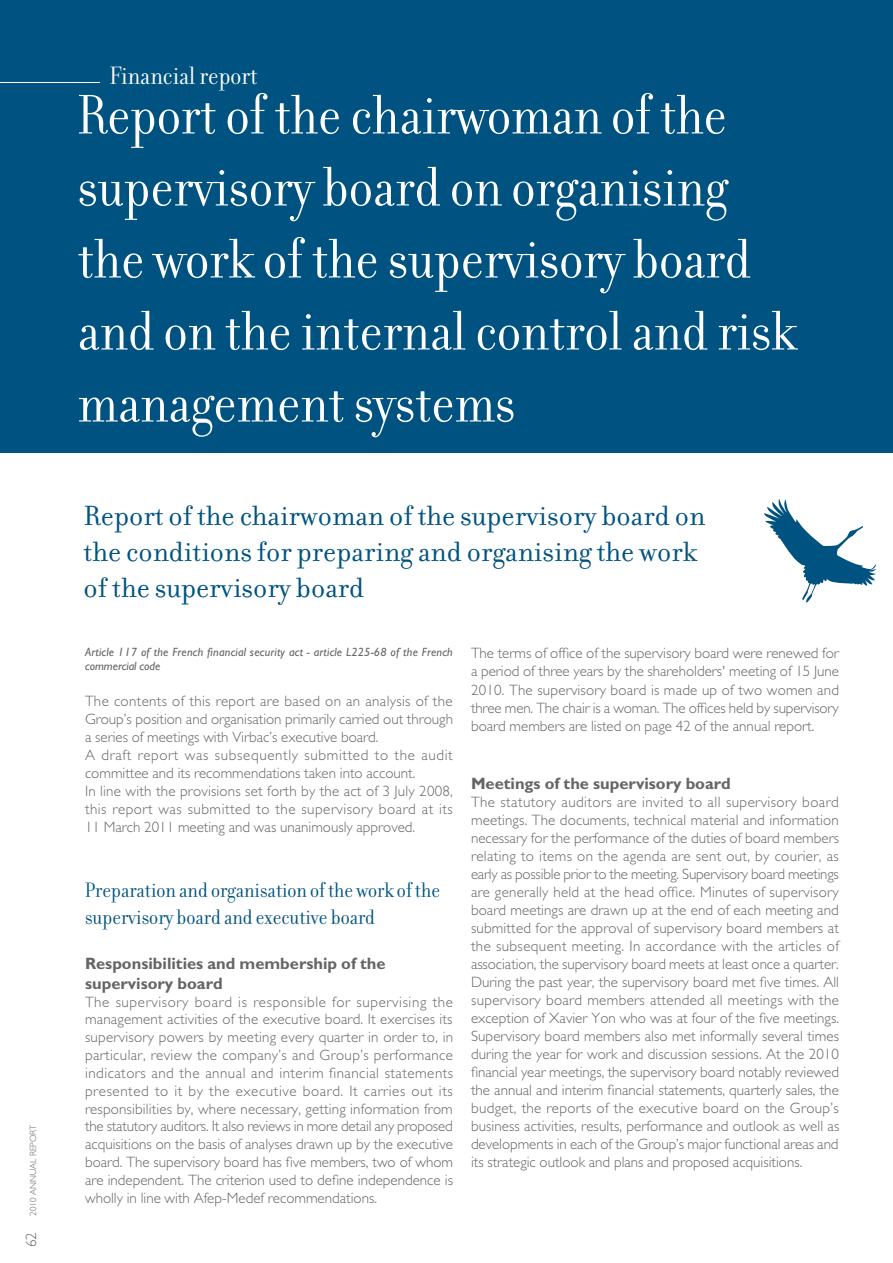
<style>
.page{position:relative;width:893px;height:1263px;background:#fff}
.page>*{position:absolute;margin:0;border:0;box-sizing:border-box;transform-origin:0 0}
.t1{font:60px/72px "Filosofia Grand";color:#fff}
.t2{font:30px/36px "Filosofia";color:#005380}
.t3{font:27px "Filosofia Grand";color:#fff}
.t4{font:22.5px/27px "Filosofia Grand";color:#005380}
.t5{font:700 16.5px/19.8px "Gill Sans";color:#646567}
.t6{font:300 15px/18px "Gill Sans";color:#646567;text-align:justify}
.t7{font:italic 12px/14.4px "Gill Sans";letter-spacing:.02em;color:#646567}
.t8{font:300 9px "Gill Sans";color:#646567}
.s1{font-size:15px}
</style>
<div class="page">
<div style="left:0;top:0;width:893px;height:452px;background:#005380"></div>
<hr style="left:0;top:82px;width:100px;height:1px;background:#fff">
<svg style="left:764px;top:499px;width:112px;height:103px"></svg>
<p class="t8" style="left:28px;top:1247px;width:124px;rotate:-90deg"><span class="s1">62</span> 2010 annual report</p>
<h3 class="t3" style="left:110px;top:61px;width:149px">Financial report</h3>
<h1 class="t1" style="left:78px;top:80px;width:720px">Report of the chairwoman of the supervisory board on organising the work of the supervisory board and on the internal control and risk management systems</h1>
<h2 class="t2" style="left:84px;top:498px;width:623px">Report of the chairwoman of the supervisory board on the conditions for preparing and organising the work of the supervisory board</h2>
<p class="t7" style="left:85px;top:644px;width:369px">Article 117 of the French financial security act - article L225-68 of the French commercial code</p>
<p class="t6" style="left:85px;top:692px;width:369px;text-align:left">The contents of this report are based on an analysis of the Group’s position and organisation primarily carried out through a series of meetings with Virbac’s executive board.<br>A draft report was subsequently submitted to the audit committee and its recommendations taken into account.<br>In line with the provisions set forth by the act of 3 July 2008, this report was submitted to the supervisory board at its 11 March 2011 meeting and was unanimously approved.</p>
<h3 class="t4" style="left:85px;top:876px;width:356px">Preparation and organisation of the work of the supervisory board and executive board</h3>
<p class="t5" style="left:85px;top:953px;width:302px">Responsibilities and membership of the supervisory board</p>
<p class="t6" style="left:85px;top:992px;width:370px">The supervisory board is responsible for supervising the management activities of the executive board. It exercises its supervisory powers by meeting every quarter in order to, in particular, review the company’s and Group’s performance indicators and the annual and interim financial statements presented to it by the executive board. It carries out its responsibilities by, where necessary, getting information from the statutory auditors. It also reviews in more detail any proposed acquisitions on the basis of analyses drawn up by the executive board. The supervisory board has five members, two of whom are independent. The criterion used to define independence is wholly in line with Afep-Medef recommendations.</p>
<p class="t6" style="left:471px;top:644px;width:370px">The terms of office of the supervisory board were renewed for a period of three years by the shareholders' meeting of 15 June 2010. The supervisory board is made up of two women and three men. The chair is a woman. The offices held by supervisory board members are listed on page 42 of the annual report.</p>
<p class="t5" style="left:471px;top:773px;width:261px">Meetings of the supervisory board</p>
<p class="t6" style="left:471px;top:793px;width:370px">The statutory auditors are invited to all supervisory board meetings. The documents, technical material and information necessary for the performance of the duties of board members relating to items on the agenda are sent out, by courier, as early as possible prior to the meeting. Supervisory board meetings are generally held at the head office. Minutes of supervisory board meetings are drawn up at the end of each meeting and submitted for the approval of supervisory board members at the subsequent meeting. In accordance with the articles of association, the supervisory board meets at least once a quarter.<br>During the past year, the supervisory board met five times. All supervisory board members attended all meetings with the exception of Xavier Yon who was at four of the five meetings.<br>Supervisory board members also met informally several times during the year for work and discussion sessions. At the 2010 financial year meetings, the supervisory board notably reviewed the annual and interim financial statements, quarterly sales, the budget, the reports of the executive board on the Group’s business activities, results, performance and outlook as well as developments in each of the Group’s major functional areas and its strategic outlook and plans and proposed acquisitions.</p>
</div>
